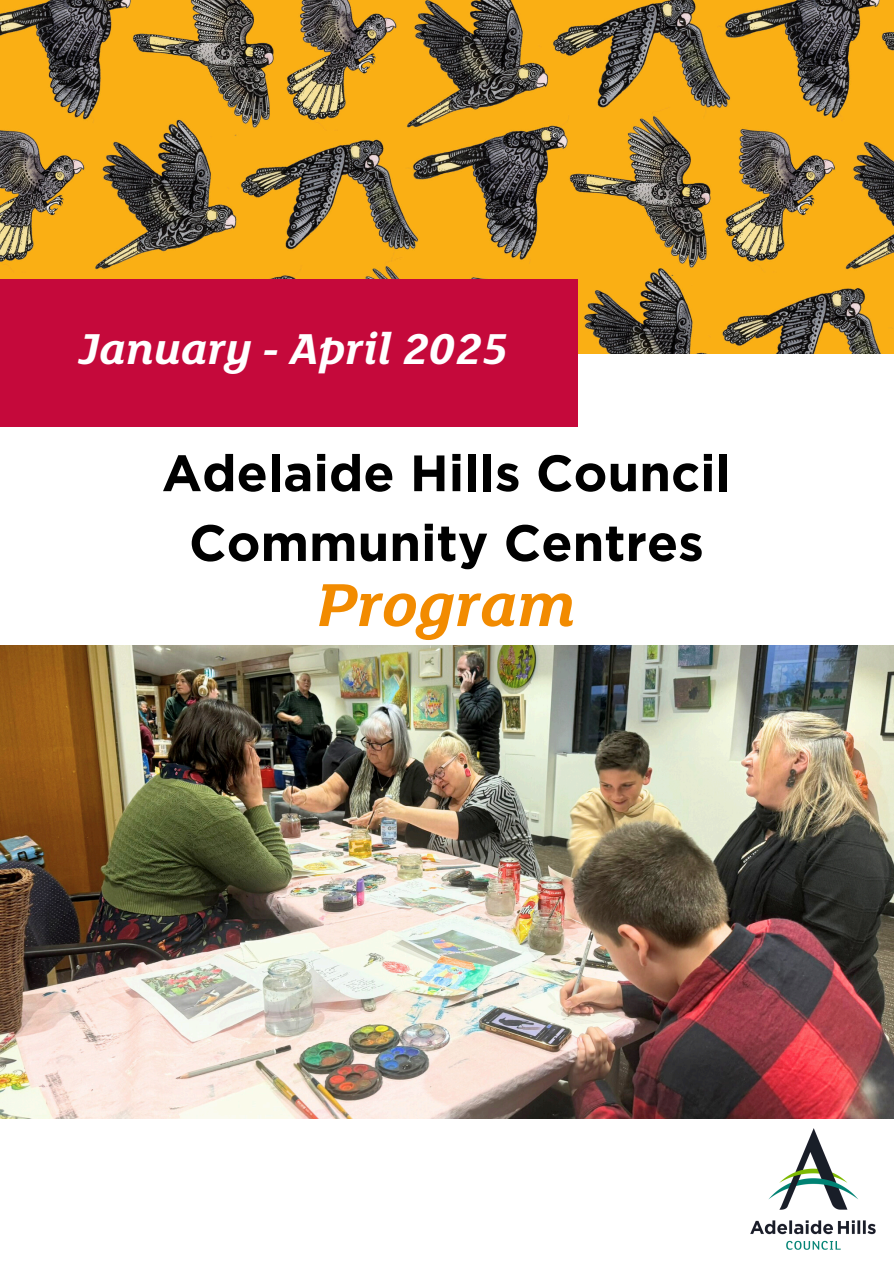
<style>
.page{position:relative;width:894px;height:1264px;background:#fff}
.page>*{position:absolute;margin:0;border:0;box-sizing:border-box;transform-origin:0 0}
.t1{font:italic 700 66px "FS Lola";color:#f28b00}
.t2{font:700 51px "Gotham";color:#000}
.t3{font:italic 700 47.1px "FS Lola";color:#fff}
</style>
<div class="page">
<img style="left:0;top:0;width:893px;height:353px">
<div style="left:0;top:279px;width:577px;height:148px;background:#c5093b"></div>
<img style="left:750px;top:1128px;width:126px;height:122px">
<img style="left:0;top:646px;width:893px;height:472px">
<p class="t3" style="left:79px;top:328px;width:430px">January - April 2025</p>
<p class="t2" style="left:162px;top:454px;width:570px">Adelaide Hills Council</p>
<p class="t2" style="left:189px;top:523px;width:516px">Community Centres</p>
<p class="t1" style="left:317px;top:576px;width:260px">Program</p>
</div>
